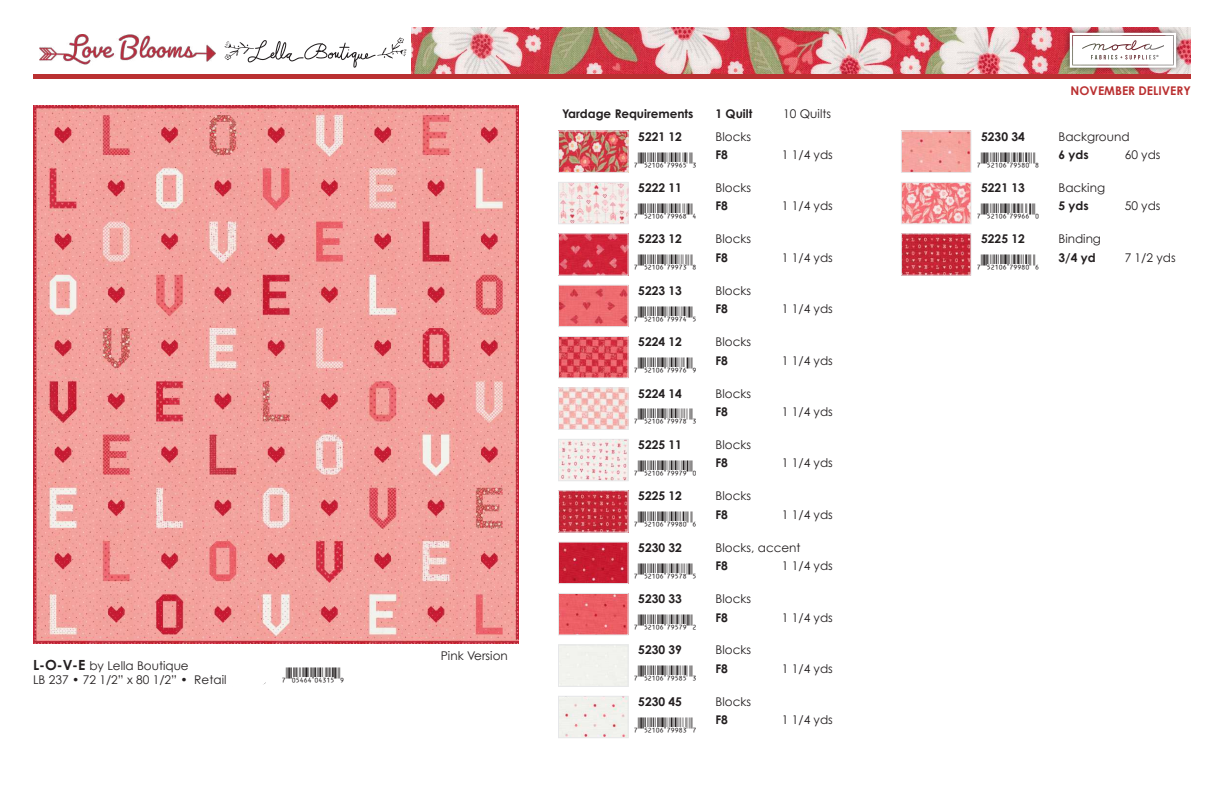
<style>
.page{position:relative;width:1224px;height:792px;background:#fff}
.page>*{position:absolute;margin:0;border:0;box-sizing:border-box;transform-origin:0 0}
.t1{font:16px "UPC Aa";color:#231f20}
.t2{font:12px/14.4px "Century Gothic";color:#231f20}
.t3{font:12px "Century Gothic Pro";color:#231f20}
.t4{font:700 12px "Century Gothic";color:#231f20}
.t5{font:700 12px "Century Gothic Pro";color:#231f20}
.t6{font:700 12px "Century Gothic";color:#ba3031}
.s1{font-family:"Century Gothic Pro";font-weight:700;font-size:14px}
.s2{font-family:"Century Gothic Pro"}
</style>
<div class="page">
<img style="left:412px;top:27px;width:779px;height:47px">
<div style="left:33px;top:74px;width:1158px;height:5px;background:#ba3031"></div>
<div style="left:1063px;top:26px;width:119px;height:48px;background:#231f20;opacity:.75"></div>
<svg style="left:1070px;top:33px;width:106px;height:35px"></svg>
<svg style="left:224px;top:38px;width:183px;height:30px"></svg>
<img style="left:39px;top:34px;width:177px;height:31px">
<img style="left:560px;top:132px;width:67px;height:39px">
<div style="left:558px;top:130px;width:71px;height:43px;border:1px solid #e6e7e9"></div>
<img style="left:560px;top:184px;width:67px;height:38px">
<div style="left:558px;top:182px;width:71px;height:42px;border:1px solid #e6e7e9"></div>
<img style="left:560px;top:235px;width:67px;height:39px">
<div style="left:558px;top:233px;width:71px;height:43px;border:1px solid #e6e7e9"></div>
<img style="left:560px;top:287px;width:67px;height:38px">
<div style="left:558px;top:285px;width:71px;height:42px;border:1px solid #e6e7e9"></div>
<img style="left:560px;top:338px;width:67px;height:38px">
<div style="left:558px;top:336px;width:71px;height:42px;border:1px solid #e6e7e9"></div>
<img style="left:560px;top:389px;width:67px;height:39px">
<div style="left:558px;top:387px;width:71px;height:43px;border:1px solid #e6e7e9"></div>
<img style="left:560px;top:441px;width:67px;height:38px">
<div style="left:558px;top:439px;width:71px;height:42px;border:1px solid #e6e7e9"></div>
<img style="left:560px;top:492px;width:67px;height:39px">
<div style="left:558px;top:490px;width:71px;height:43px;border:1px solid #e6e7e9"></div>
<img style="left:560px;top:544px;width:67px;height:38px">
<div style="left:558px;top:542px;width:71px;height:42px;border:1px solid #e6e7e9"></div>
<div style="left:560px;top:595px;width:67px;height:38px;background:#ec5e64"></div>
<div style="left:558px;top:593px;width:71px;height:42px;border:1px solid #e6e7e9"></div>
<div style="left:558px;top:644px;width:71px;height:43px;border:1px solid #e6e7e9"></div>
<img style="left:560px;top:698px;width:67px;height:38px">
<div style="left:558px;top:696px;width:71px;height:42px;border:1px solid #e6e7e9"></div>
<img style="left:903px;top:132px;width:66px;height:39px">
<div style="left:901px;top:130px;width:70px;height:43px;border:1px solid #e6e7e9"></div>
<img style="left:903px;top:184px;width:66px;height:38px">
<div style="left:901px;top:182px;width:70px;height:42px;border:1px solid #e6e7e9"></div>
<img style="left:903px;top:235px;width:66px;height:39px">
<div style="left:901px;top:233px;width:70px;height:43px;border:1px solid #e6e7e9"></div>
<img style="left:33px;top:106px;width:485px;height:538px">
<p class="t2" style="left:33px;top:658px;width:235px"><span class="s1">L-O-V-E</span> by Lella Boutique<br>LB 237 • 72 1/2” x 80 1/2” • <span class="s2">Retail $10.00</span></p>
<p class="t1" style="left:286px;top:664px;width:56px">(AFEGE|04315Z</p>
<p class="t2" style="left:441px;top:648px;width:69px">Pink Version</p>
<p class="t5" style="left:562px;top:106px;width:133px">Yardage Requirements</p>
<p class="t5" style="left:716px;top:106px;width:38px">1 Quilt</p>
<p class="t3" style="left:783px;top:107px;width:49px">10 Quilts</p>
<p class="t4" style="left:638px;top:129px;width:45px">5221 12</p>
<p class="t2" style="left:716px;top:129px;width:37px">Blocks</p>
<p class="t1" style="left:638px;top:148px;width:56px">(FCBAG|79965T</p>
<p class="t5" style="left:716px;top:147px;width:14px">F8</p>
<p class="t3" style="left:782px;top:147px;width:53px">1 1/4 yds</p>
<p class="t4" style="left:638px;top:180px;width:45px">5222 11</p>
<p class="t2" style="left:716px;top:180px;width:37px">Blocks</p>
<p class="t1" style="left:638px;top:199px;width:56px">(FCBAG|79968U</p>
<p class="t5" style="left:716px;top:199px;width:14px">F8</p>
<p class="t3" style="left:782px;top:199px;width:53px">1 1/4 yds</p>
<p class="t4" style="left:638px;top:231px;width:45px">5223 12</p>
<p class="t2" style="left:716px;top:232px;width:37px">Blocks</p>
<p class="t1" style="left:638px;top:251px;width:56px">(FCBAG|79973Y</p>
<p class="t5" style="left:716px;top:250px;width:14px">F8</p>
<p class="t3" style="left:782px;top:250px;width:53px">1 1/4 yds</p>
<p class="t4" style="left:638px;top:283px;width:45px">5223 13</p>
<p class="t2" style="left:716px;top:283px;width:37px">Blocks</p>
<p class="t1" style="left:638px;top:302px;width:56px">(FCBAG|79974V</p>
<p class="t5" style="left:716px;top:301px;width:14px">F8</p>
<p class="t3" style="left:782px;top:302px;width:53px">1 1/4 yds</p>
<p class="t4" style="left:638px;top:334px;width:45px">5224 12</p>
<p class="t2" style="left:716px;top:334px;width:37px">Blocks</p>
<p class="t1" style="left:638px;top:353px;width:56px">(FCBAG|79976Z</p>
<p class="t5" style="left:716px;top:353px;width:14px">F8</p>
<p class="t3" style="left:782px;top:353px;width:53px">1 1/4 yds</p>
<p class="t4" style="left:638px;top:386px;width:45px">5224 14</p>
<p class="t2" style="left:716px;top:386px;width:37px">Blocks</p>
<p class="t1" style="left:638px;top:405px;width:56px">(FCBAG|79978T</p>
<p class="t5" style="left:716px;top:404px;width:14px">F8</p>
<p class="t3" style="left:782px;top:404px;width:53px">1 1/4 yds</p>
<p class="t4" style="left:638px;top:437px;width:45px">5225 11</p>
<p class="t2" style="left:716px;top:437px;width:37px">Blocks</p>
<p class="t1" style="left:638px;top:456px;width:56px">(FCBAG|79979Q</p>
<p class="t5" style="left:716px;top:456px;width:14px">F8</p>
<p class="t3" style="left:782px;top:456px;width:53px">1 1/4 yds</p>
<p class="t4" style="left:638px;top:488px;width:45px">5225 12</p>
<p class="t2" style="left:716px;top:489px;width:37px">Blocks</p>
<p class="t1" style="left:638px;top:507px;width:56px">(FCBAG|79980W</p>
<p class="t5" style="left:716px;top:507px;width:14px">F8</p>
<p class="t3" style="left:782px;top:507px;width:53px">1 1/4 yds</p>
<p class="t4" style="left:638px;top:540px;width:45px">5230 32</p>
<p class="t2" style="left:716px;top:540px;width:87px">Blocks, accent</p>
<p class="t1" style="left:638px;top:559px;width:56px">(FCBAG|79578V</p>
<p class="t5" style="left:716px;top:558px;width:14px">F8</p>
<p class="t3" style="left:782px;top:558px;width:53px">1 1/4 yds</p>
<p class="t4" style="left:638px;top:591px;width:45px">5230 33</p>
<p class="t2" style="left:716px;top:591px;width:37px">Blocks</p>
<p class="t1" style="left:638px;top:610px;width:56px">(FCBAG|79579S</p>
<p class="t5" style="left:716px;top:610px;width:14px">F8</p>
<p class="t3" style="left:782px;top:610px;width:53px">1 1/4 yds</p>
<p class="t4" style="left:638px;top:643px;width:45px">5230 39</p>
<p class="t2" style="left:716px;top:643px;width:37px">Blocks</p>
<p class="t1" style="left:638px;top:662px;width:56px">(FCBAG|79585T</p>
<p class="t5" style="left:716px;top:661px;width:14px">F8</p>
<p class="t3" style="left:782px;top:661px;width:53px">1 1/4 yds</p>
<p class="t4" style="left:638px;top:694px;width:45px">5230 45</p>
<p class="t2" style="left:716px;top:694px;width:37px">Blocks</p>
<p class="t1" style="left:638px;top:713px;width:56px">(FCBAG|79983X</p>
<p class="t5" style="left:716px;top:712px;width:14px">F8</p>
<p class="t3" style="left:782px;top:713px;width:53px">1 1/4 yds</p>
<p class="t6" style="left:1071px;top:83px;width:122px">NOVEMBER DELIVERY</p>
<p class="t4" style="left:981px;top:129px;width:45px">5230 34</p>
<p class="t2" style="left:1058px;top:129px;width:73px">Background</p>
<p class="t1" style="left:981px;top:148px;width:56px">(FCBAG|79580Y</p>
<p class="t5" style="left:1058px;top:147px;width:32px">6 yds</p>
<p class="t3" style="left:1125px;top:147px;width:37px">60 yds</p>
<p class="t4" style="left:981px;top:180px;width:45px">5221 13</p>
<p class="t2" style="left:1058px;top:180px;width:48px">Backing</p>
<p class="t1" style="left:981px;top:199px;width:56px">(FCBAG|79966Q</p>
<p class="t5" style="left:1058px;top:199px;width:32px">5 yds</p>
<p class="t3" style="left:1125px;top:199px;width:37px">50 yds</p>
<p class="t4" style="left:981px;top:231px;width:45px">5225 12</p>
<p class="t2" style="left:1058px;top:232px;width:44px">Binding</p>
<p class="t1" style="left:981px;top:251px;width:56px">(FCBAG|79980W</p>
<p class="t5" style="left:1058px;top:250px;width:39px">3/4 yd</p>
<p class="t3" style="left:1125px;top:250px;width:53px">7 1/2 yds</p>
</div>
